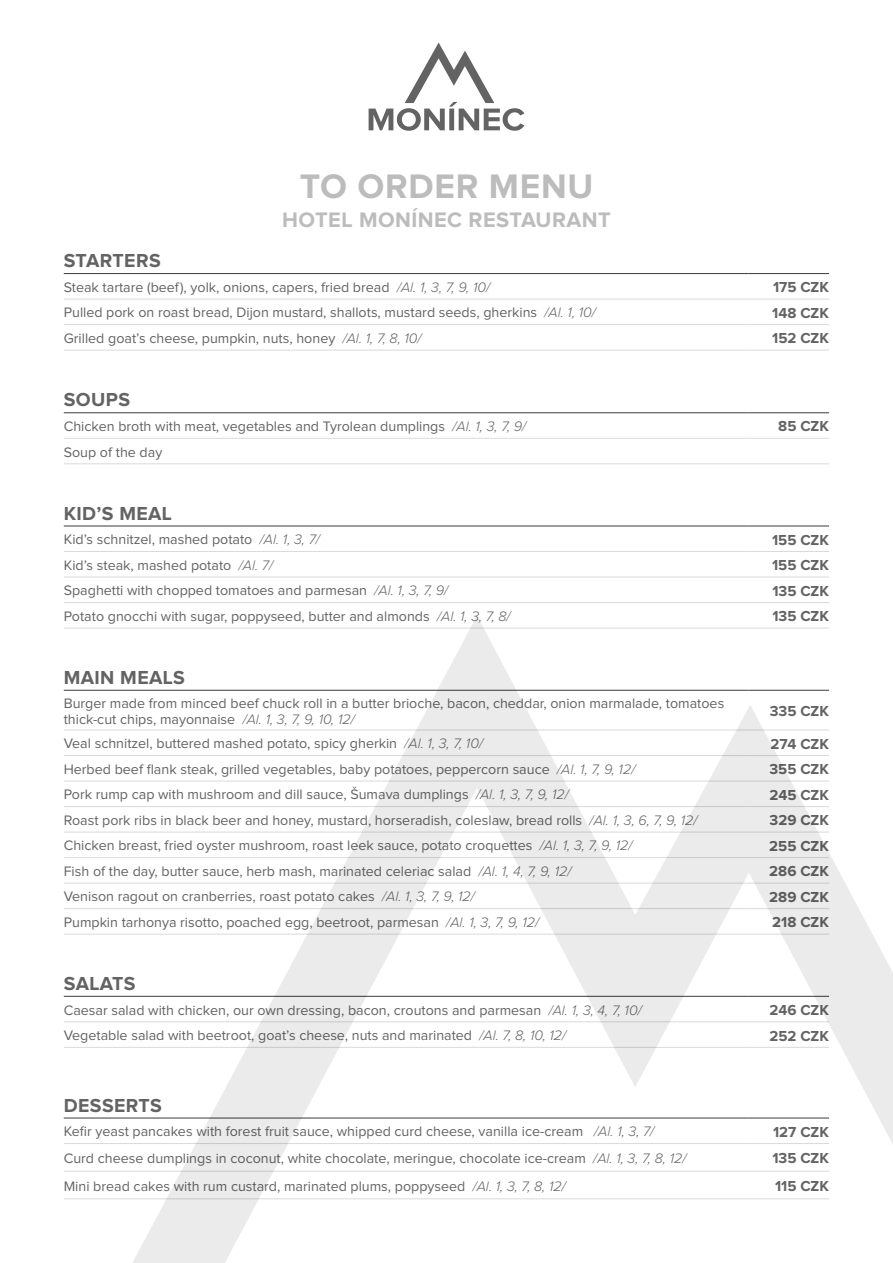
<style>
.page{position:relative;width:893px;height:1263px;background:#fff}
.page>*{position:absolute;margin:0;border:0;box-sizing:border-box;transform-origin:0 0}
.t1{font:700 35.25px "Proxima Nova";letter-spacing:.02em;color:#bcbcbc}
.t2{font:700 21.75px "Proxima Nova";letter-spacing:.02em;color:#bcbcbc}
.t3{font:700 19.5px "Proxima Nova";letter-spacing:.02em;color:#646363}
.t4{font:700 15px "Proxima Nova";color:#646363}
.t5{font:14.25px/16.5px "Proxima Nova";color:#646363}
.s1{font-weight:300;font-style:italic}
</style>
<div class="page">
<hr style="left:64px;top:273px;width:684px;height:1px;background:#3a3b3b">
<hr style="left:748px;top:273px;width:81px;height:1px;background:#3a3b3b">
<hr style="left:64px;top:412px;width:684px;height:1px;background:#3a3b3b">
<hr style="left:748px;top:412px;width:81px;height:1px;background:#3a3b3b">
<hr style="left:64px;top:690px;width:684px;height:1px;background:#3a3b3b">
<hr style="left:64px;top:526px;width:684px;height:1px;background:#3a3b3b">
<hr style="left:64px;top:996px;width:684px;height:1px;background:#3a3b3b">
<hr style="left:748px;top:526px;width:81px;height:1px;background:#3a3b3b">
<hr style="left:64px;top:1118px;width:684px;height:1px;background:#3a3b3b">
<hr style="left:64px;top:299px;width:684px;height:1px;background:#dadada">
<hr style="left:748px;top:299px;width:81px;height:1px;background:#dadada">
<hr style="left:64px;top:324px;width:684px;height:1px;background:#dadada">
<hr style="left:748px;top:324px;width:81px;height:1px;background:#dadada">
<hr style="left:64px;top:350px;width:684px;height:1px;background:#dadada">
<hr style="left:748px;top:350px;width:81px;height:1px;background:#dadada">
<hr style="left:64px;top:438px;width:684px;height:1px;background:#dadada">
<hr style="left:748px;top:438px;width:81px;height:1px;background:#dadada">
<hr style="left:64px;top:463px;width:684px;height:1px;background:#dadada">
<hr style="left:748px;top:463px;width:81px;height:1px;background:#dadada">
<hr style="left:64px;top:730px;width:684px;height:1px;background:#dadada">
<hr style="left:64px;top:755px;width:684px;height:1px;background:#dadada">
<hr style="left:64px;top:781px;width:684px;height:1px;background:#dadada">
<hr style="left:64px;top:806px;width:684px;height:1px;background:#dadada">
<hr style="left:64px;top:832px;width:684px;height:1px;background:#dadada">
<hr style="left:64px;top:857px;width:684px;height:1px;background:#dadada">
<hr style="left:64px;top:883px;width:684px;height:1px;background:#dadada">
<hr style="left:64px;top:908px;width:684px;height:1px;background:#dadada">
<hr style="left:64px;top:934px;width:684px;height:1px;background:#dadada">
<hr style="left:64px;top:551px;width:684px;height:1px;background:#dadada">
<hr style="left:748px;top:551px;width:81px;height:1px;background:#dadada">
<hr style="left:64px;top:577px;width:684px;height:1px;background:#dadada">
<hr style="left:748px;top:577px;width:81px;height:1px;background:#dadada">
<hr style="left:64px;top:602px;width:684px;height:1px;background:#dadada">
<hr style="left:748px;top:602px;width:81px;height:1px;background:#dadada">
<hr style="left:64px;top:628px;width:684px;height:1px;background:#dadada">
<hr style="left:64px;top:1021px;width:684px;height:1px;background:#dadada">
<hr style="left:64px;top:1047px;width:684px;height:1px;background:#dadada">
<hr style="left:64px;top:1143px;width:684px;height:1px;background:#dadada">
<hr style="left:64px;top:1171px;width:684px;height:1px;background:#dadada">
<hr style="left:64px;top:1198px;width:684px;height:1px;background:#dadada">
<svg style="left:125px;top:617px;width:768px;height:646px"></svg>
<svg style="left:369px;top:43px;width:155px;height:88px"></svg>
<h1 class="t1" style="left:300px;top:170px;width:295px">TO ORDER MENU</h1>
<h2 class="t2" style="left:282px;top:210px;width:330px">HOTEL MONÍNEC RESTAURANT</h2>
<h3 class="t3" style="left:64px;top:252px;width:98px">STARTERS</h3>
<p class="t5" style="left:64px;top:280px;width:428px">Steak tartare (beef), yolk, onions, capers, fried bread <span class="s1">/Al. 1, 3, 7, 9, 10/</span></p>
<p class="t4" style="left:773px;top:280px;width:58px">175 CZK</p>
<p class="t5" style="left:64px;top:305px;width:534px">Pulled pork on roast bread, Dijon mustard, shallots, mustard seeds, gherkins <span class="s1">/Al. 1, 10/</span></p>
<p class="t4" style="left:772px;top:306px;width:58px">148 CZK</p>
<p class="t5" style="left:64px;top:331px;width:359px">Grilled goat’s cheese, pumpkin, nuts, honey <span class="s1">/Al. 1, 7, 8, 10/</span></p>
<p class="t4" style="left:772px;top:331px;width:58px">152 CZK</p>
<h3 class="t3" style="left:64px;top:391px;width:68px">SOUPS</h3>
<p class="t5" style="left:64px;top:419px;width:464px">Chicken broth with meat, vegetables and Tyrolean dumplings <span class="s1">/Al. 1, 3, 7, 9/</span></p>
<p class="t4" style="left:778px;top:420px;width:52px">85 CZK</p>
<p class="t5" style="left:64px;top:444px;width:100px">Soup of the day</p>
<h3 class="t3" style="left:64px;top:504px;width:110px">KID’S MEAL</h3>
<p class="t5" style="left:64px;top:532px;width:258px">Kid’s schnitzel, mashed potato <span class="s1">/Al. 1, 3, 7/</span></p>
<p class="t4" style="left:772px;top:533px;width:58px">155 CZK</p>
<p class="t5" style="left:64px;top:557px;width:211px">Kid’s steak, mashed potato <span class="s1">/Al. 7/</span></p>
<p class="t4" style="left:772px;top:558px;width:58px">155 CZK</p>
<p class="t5" style="left:64px;top:583px;width:386px">Spaghetti with chopped tomatoes and parmesan <span class="s1">/Al. 1, 3, 7, 9/</span></p>
<p class="t4" style="left:772px;top:584px;width:58px">135 CZK</p>
<p class="t5" style="left:64px;top:608px;width:448px">Potato gnocchi with sugar, poppyseed, butter and almonds <span class="s1">/Al. 1, 3, 7, 8/</span></p>
<p class="t4" style="left:772px;top:609px;width:58px">135 CZK</p>
<h3 class="t3" style="left:64px;top:668px;width:123px">MAIN MEALS</h3>
<p class="t5" style="left:64px;top:695px;width:662px">Burger made from minced beef chuck roll in a butter brioche, bacon, cheddar, onion marmalade, tomatoes thick-cut chips, mayonnaise <span class="s1">/Al. 1, 3, 7, 9, 10, 12/</span></p>
<p class="t4" style="left:770px;top:704px;width:61px">335 CZK</p>
<p class="t5" style="left:64px;top:736px;width:421px">Veal schnitzel, buttered mashed potato, spicy gherkin <span class="s1">/Al. 1, 3, 7, 10/</span></p>
<p class="t4" style="left:770px;top:737px;width:60px">274 CZK</p>
<p class="t5" style="left:64px;top:761px;width:573px">Herbed beef flank steak, grilled vegetables, baby potatoes, peppercorn sauce <span class="s1">/Al. 1, 7, 9, 12/</span></p>
<p class="t4" style="left:769px;top:762px;width:61px">355 CZK</p>
<p class="t5" style="left:64px;top:787px;width:506px">Pork rump cap with mushroom and dill sauce, Šumava dumplings <span class="s1">/Al. 1, 3, 7, 9, 12/</span></p>
<p class="t4" style="left:769px;top:788px;width:61px">245 CZK</p>
<p class="t5" style="left:64px;top:812px;width:635px">Roast pork ribs in black beer and honey, mustard, horseradish, coleslaw, bread rolls <span class="s1">/Al. 1, 3, 6, 7, 9, 12/</span></p>
<p class="t4" style="left:769px;top:813px;width:61px">329 CZK</p>
<p class="t5" style="left:64px;top:838px;width:570px">Chicken breast, fried oyster mushroom, roast leek sauce, potato croquettes <span class="s1">/Al. 1, 3, 7, 9, 12/</span></p>
<p class="t4" style="left:769px;top:839px;width:61px">255 CZK</p>
<p class="t5" style="left:64px;top:863px;width:509px">Fish of the day, butter sauce, herb mash, marinated celeriac salad <span class="s1">/Al. 1, 4, 7, 9, 12/</span></p>
<p class="t4" style="left:769px;top:864px;width:61px">286 CZK</p>
<p class="t5" style="left:64px;top:889px;width:413px">Venison ragout on cranberries, roast potato cakes <span class="s1">/Al. 1, 3, 7, 9, 12/</span></p>
<p class="t4" style="left:769px;top:890px;width:61px">289 CZK</p>
<p class="t5" style="left:64px;top:915px;width:477px">Pumpkin tarhonya risotto, poached egg, beetroot, parmesan <span class="s1">/Al. 1, 3, 7, 9, 12/</span></p>
<p class="t4" style="left:772px;top:915px;width:58px">218 CZK</p>
<h3 class="t3" style="left:64px;top:974px;width:73px">SALATS</h3>
<p class="t5" style="left:64px;top:1002px;width:579px">Caesar salad with chicken, our own dressing, bacon, croutons and parmesan <span class="s1">/Al. 1, 3, 4, 7, 10/</span></p>
<p class="t4" style="left:769px;top:1003px;width:61px">246 CZK</p>
<p class="t5" style="left:64px;top:1028px;width:504px">Vegetable salad with beetroot, goat’s cheese, nuts and marinated <span class="s1">/Al. 7, 8, 10, 12/</span></p>
<p class="t4" style="left:769px;top:1029px;width:61px">252 CZK</p>
<h3 class="t3" style="left:64px;top:1096px;width:100px">DESSERTS</h3>
<p class="t5" style="left:64px;top:1124px;width:592px">Kefir yeast pancakes with forest fruit sauce, whipped curd cheese, vanilla ice-cream <span class="s1">/Al. 1, 3, 7/</span></p>
<p class="t4" style="left:773px;top:1125px;width:57px">127 CZK</p>
<p class="t5" style="left:64px;top:1150px;width:624px">Curd cheese dumplings in coconut, white chocolate, meringue, chocolate ice-cream <span class="s1">/Al. 1, 3, 7, 8, 12/</span></p>
<p class="t4" style="left:772px;top:1151px;width:58px">135 CZK</p>
<p class="t5" style="left:64px;top:1178px;width:503px">Mini bread cakes with rum custard, marinated plums, poppyseed <span class="s1">/Al. 1, 3, 7, 8, 12/</span></p>
<p class="t4" style="left:775px;top:1179px;width:56px">115 CZK</p>
</div>
